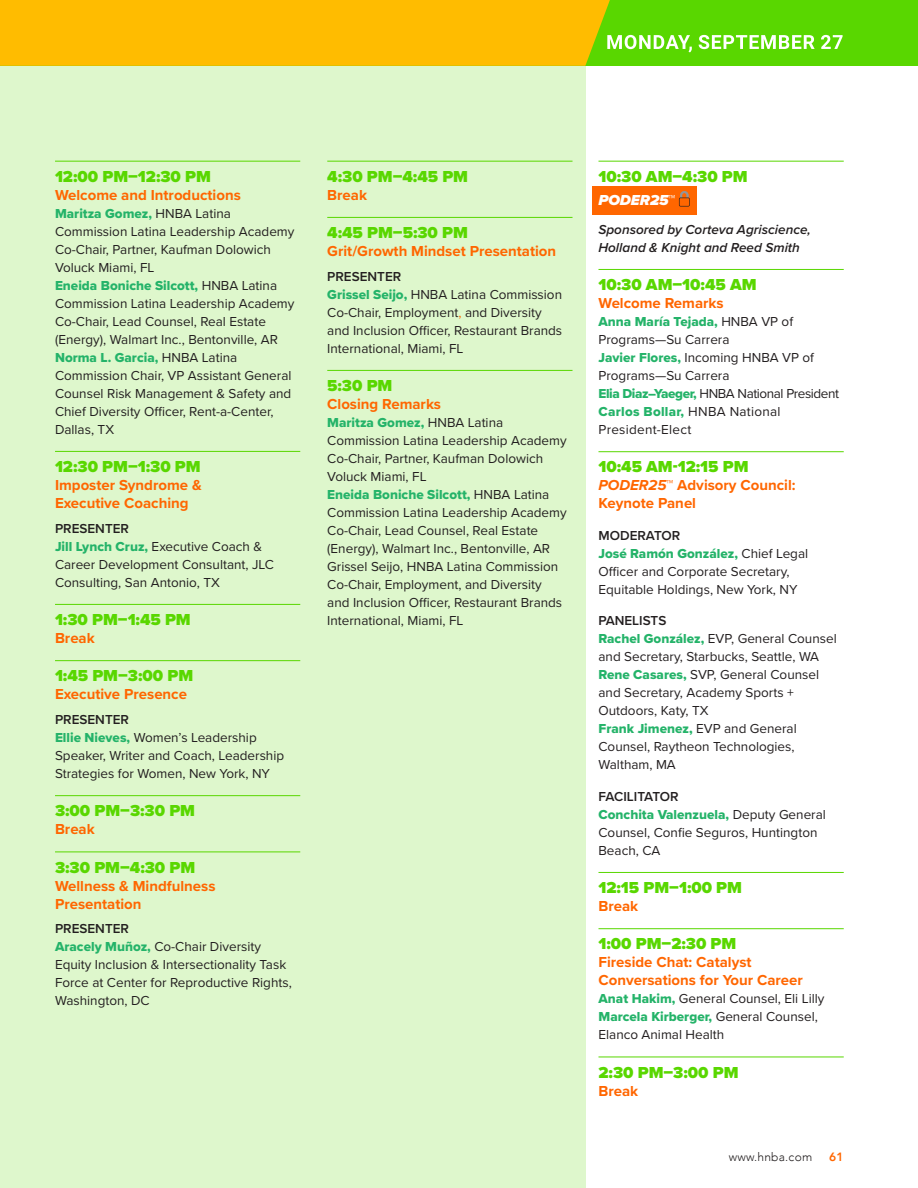
<style>
.page{position:relative;width:918px;height:1188px;background:#fff}
.page>*{position:absolute;margin:0;border:0;box-sizing:border-box;transform-origin:0 0}
.t1{font:900 16.5px "Proxima Nova";color:#59d700}
.t2{font:700 15px/18px "Proxima Nova";color:#f60}
.t3{font:italic 900 15px "Proxima Nova";color:#fff}
.t4{font:13.5px/18px "Proxima Nova";color:#231f20}
.t5{font:13.5px "Proxima Nova Extrabld";color:#24b369}
.t6{font:italic 600 13.5px/18px "Proxima Nova";color:#231f20}
.t7{font:13.5px "Proxima Nova Extrabld";letter-spacing:.02em;color:#24b369}
.t8{font:600 13.5px "Proxima Nova";color:#231f20}
.t9{font:13.5px "Proxima Nova";letter-spacing:.02em;color:#231f20}
.t10{font:300 12px "Avenir";letter-spacing:.02em;color:#231f20}
.t11{font:800 12px "Avenir";color:#f60}
.s1{font-family:"Proxima Nova";color:#231f20}
.s2{font-weight:600}
.s3{font-family:"Proxima Nova Extrabld";color:#24b369}
.s4{color:#f60}
.s5{font-style:normal}
.s6{font-style:italic}
</style>
<div class="page">
<div style="left:0;top:0;width:585px;height:1188px;background:#def7cc"></div>
<div style="left:0;top:0;width:918px;height:66px;background:#59d700"></div>
<hr style="left:55px;top:161px;width:245px;height:1px;background:#59d700">
<hr style="left:55px;top:451px;width:245px;height:1px;background:#59d700">
<hr style="left:55px;top:604px;width:245px;height:1px;background:#59d700">
<hr style="left:55px;top:660px;width:245px;height:1px;background:#59d700">
<hr style="left:55px;top:795px;width:245px;height:1px;background:#59d700">
<hr style="left:55px;top:852px;width:245px;height:1px;background:#59d700">
<hr style="left:327px;top:161px;width:246px;height:1px;background:#59d700">
<hr style="left:327px;top:217px;width:246px;height:1px;background:#59d700">
<hr style="left:327px;top:370px;width:246px;height:1px;background:#59d700">
<hr style="left:598px;top:161px;width:246px;height:1px;background:#59d700">
<div style="left:592px;top:186px;width:105px;height:29px;background:#f60"></div>
<hr style="left:598px;top:269px;width:246px;height:1px;background:#59d700">
<hr style="left:598px;top:451px;width:246px;height:1px;background:#59d700">
<hr style="left:598px;top:872px;width:246px;height:1px;background:#59d700">
<hr style="left:598px;top:928px;width:246px;height:1px;background:#59d700">
<hr style="left:598px;top:1057px;width:246px;height:1px;background:#59d700">
<svg style="left:679px;top:191px;width:11px;height:16px"></svg>
<svg style="left:0;top:0;width:843px;height:66px"></svg>
<p class="t1" style="left:55px;top:164px;width:157px">12:00 PM–12:30 PM</p>
<p class="t2" style="left:55px;top:185px;width:187px">Welcome and Introductions</p>
<p class="t5" style="left:55px;top:203px;width:177px">Maritza Gomez, <span class="s1">HNBA Latina</span></p>
<p class="t4" style="left:55px;top:222px;width:241px">Commission Latina Leadership Academy<br>Co-Chair, Partner, Kaufman Dolowich<br>Voluck Miami, FL</p>
<p class="t5" style="left:55px;top:275px;width:224px">Eneida Boniche Silcott, <span class="s1">HNBA Latina</span></p>
<p class="t4" style="left:55px;top:294px;width:241px">Commission Latina Leadership Academy<br>Co-Chair, Lead Counsel, Real Estate (Energy), Walmart Inc., Bentonville, AR</p>
<p class="t5" style="left:55px;top:347px;width:184px">Norma L. Garcia, <span class="s1">HNBA Latina</span></p>
<p class="t4" style="left:55px;top:366px;width:238px">Commission Chair, VP Assistant General<br>Counsel Risk Management &amp; Safety and<br>Chief Diversity Officer, Rent-a-Center,<br>Dallas, TX</p>
<p class="t1" style="left:55px;top:454px;width:147px">12:30 PM–1:30 PM</p>
<p class="t2" style="left:55px;top:476px;width:148px">Imposter Syndrome &amp;<br>Executive Coaching</p>
<p class="t4" style="left:55px;top:519px;width:221px"><span class="s2">PRESENTER<br></span><span class="s3">Jill Lynch Cruz,</span> Executive Coach &amp;<br>Career Development Consultant, JLC<br>Consulting, San Antonio, TX</p>
<p class="t1" style="left:55px;top:607px;width:137px">1:30 PM–1:45 PM</p>
<p class="t2" style="left:55px;top:629px;width:41px">Break</p>
<p class="t1" style="left:55px;top:663px;width:140px">1:45 PM–3:00 PM</p>
<p class="t2" style="left:55px;top:685px;width:134px">Executive Presence</p>
<p class="t4" style="left:55px;top:710px;width:231px"><span class="s2">PRESENTER<br></span><span class="s3">Ellie Nieves,</span> Women’s Leadership<br>Speaker, Writer and Coach, Leadership<br>Strategies for Women, New York, NY</p>
<p class="t1" style="left:55px;top:798px;width:142px">3:00 PM–3:30 PM</p>
<p class="t2" style="left:55px;top:820px;width:41px">Break</p>
<p class="t1" style="left:55px;top:855px;width:142px">3:30 PM–4:30 PM</p>
<p class="t2" style="left:55px;top:876px;width:162px">Wellness &amp; Mindfulness<br>Presentation</p>
<p class="t4" style="left:55px;top:919px;width:238px"><span class="s2">PRESENTER<br></span><span class="s3">Aracely Muñoz,</span> Co-Chair Diversity<br>Equity Inclusion &amp; Intersectionality Task<br>Force at Center for Reproductive Rights,<br>Washington, DC</p>
<p class="t1" style="left:327px;top:164px;width:142px">4:30 PM–4:45 PM</p>
<p class="t2" style="left:327px;top:185px;width:41px">Break</p>
<p class="t1" style="left:327px;top:220px;width:142px">4:45 PM–5:30 PM</p>
<p class="t2" style="left:327px;top:242px;width:230px">Grit/Growth Mindset Presentation</p>
<p class="t4" style="left:327px;top:267px;width:237px"><span class="s2">PRESENTER<br></span><span class="s3">Grissel Seijo,</span> HNBA Latina Commission<br>Co-Chair, Employment<span class="s4">,</span> and Diversity and Inclusion Officer, Restaurant Brands<br>International, Miami, FL</p>
<p class="t1" style="left:327px;top:373px;width:67px">5:30 PM</p>
<p class="t2" style="left:327px;top:395px;width:115px">Closing Remarks</p>
<p class="t5" style="left:327px;top:412px;width:177px">Maritza Gomez, <span class="s1">HNBA Latina</span></p>
<p class="t4" style="left:327px;top:431px;width:241px">Commission Latina Leadership Academy<br>Co-Chair, Partner, Kaufman Dolowich<br>Voluck Miami, FL</p>
<p class="t5" style="left:327px;top:484px;width:224px">Eneida Boniche Silcott, <span class="s1">HNBA Latina</span></p>
<p class="t4" style="left:327px;top:503px;width:241px">Commission Latina Leadership Academy Co-Chair, Lead Counsel, Real Estate (Energy), Walmart Inc., Bentonville, AR Grissel Seijo, HNBA Latina Commission Co-Chair, Employment, and Diversity and Inclusion Officer, Restaurant Brands International, Miami, FL</p>
<p class="t1" style="left:598px;top:164px;width:151px">10:30 AM–4:30 PM</p>
<p class="t3" style="left:598px;top:189px;width:78px">PODER25<span class="s5">™</span></p>
<p class="t6" style="left:598px;top:220px;width:214px">Sponsored by Corteva Agriscience,<br>Holland &amp; Knight and Reed Smith</p>
<p class="t1" style="left:598px;top:272px;width:160px">10:30 AM–10:45 AM</p>
<p class="t2" style="left:598px;top:294px;width:127px">Welcome Remarks</p>
<p class="t5" style="left:598px;top:312px;width:196px">Anna María Tejada, <span class="s1">HNBA VP of</span></p>
<p class="t4" style="left:598px;top:330px;width:242px">Programs—Su Carrera<br><span class="s3">Javier Flores,</span> Incoming HNBA VP of<br>Programs—Su Carrera<br><span class="s3">Elia Diaz–Yaeger,</span> HNBA National President</p>
<p class="t7" style="left:598px;top:401px;width:184px">Carlos Bollar, <span class="s1">HNBA National</span></p>
<p class="t9" style="left:598px;top:419px;width:94px">President-Elect</p>
<p class="t1" style="left:598px;top:455px;width:152px">10:45 AM-12:15 PM</p>
<p class="t2" style="left:598px;top:476px;width:199px"><span class="s6">PODER25</span>™ Advisory Council:<br>Keynote Panel</p>
<p class="t8" style="left:598px;top:525px;width:83px">MODERATOR</p>
<p class="t5" style="left:598px;top:543px;width:211px">José Ramón González, <span class="s1">Chief Legal</span></p>
<p class="t4" style="left:598px;top:562px;width:201px">Officer and Corporate Secretary,<br>Equitable Holdings, New York, NY</p>
<p class="t4" style="left:598px;top:611px;width:240px"><span class="s2">PANELISTS<br></span><span class="s3">Rachel González,</span> EVP, General Counsel and Secretary, Starbucks, Seattle, WA<br><span class="s3">Rene Casares,</span> SVP, General Counsel and Secretary, Academy Sports +<br>Outdoors, Katy, TX</p>
<p class="t5" style="left:598px;top:719px;width:200px">Frank Jimenez, <span class="s1">EVP and General</span></p>
<p class="t4" style="left:598px;top:737px;width:198px">Counsel, Raytheon Technologies,<br>Waltham, MA</p>
<p class="t8" style="left:598px;top:786px;width:82px">FACILITATOR</p>
<p class="t5" style="left:598px;top:804px;width:229px">Conchita Valenzuela, <span class="s1">Deputy General</span></p>
<p class="t4" style="left:598px;top:823px;width:221px">Counsel, Confie Seguros, Huntington<br>Beach, CA</p>
<p class="t1" style="left:598px;top:875px;width:145px">12:15 PM–1:00 PM</p>
<p class="t2" style="left:598px;top:897px;width:41px">Break</p>
<p class="t1" style="left:598px;top:932px;width:139px">1:00 PM–2:30 PM</p>
<p class="t2" style="left:598px;top:953px;width:206px">Fireside Chat: Catalyst<br>Conversations for Your Career</p>
<p class="t4" style="left:598px;top:989px;width:227px"><span class="s3">Anat Hakim,</span> General Counsel, Eli Lilly</p>
<p class="t5" style="left:598px;top:1007px;width:221px">Marcela Kirberger, <span class="s1">General Counsel,</span></p>
<p class="t4" style="left:598px;top:1025px;width:127px">Elanco Animal Health</p>
<p class="t1" style="left:598px;top:1060px;width:142px">2:30 PM–3:00 PM</p>
<p class="t2" style="left:598px;top:1081px;width:41px">Break</p>
<p class="t10" style="left:729px;top:1149px;width:85px">www.hnba.com</p>
<p class="t11" style="left:829px;top:1147px;width:16px">61</p>
</div>
